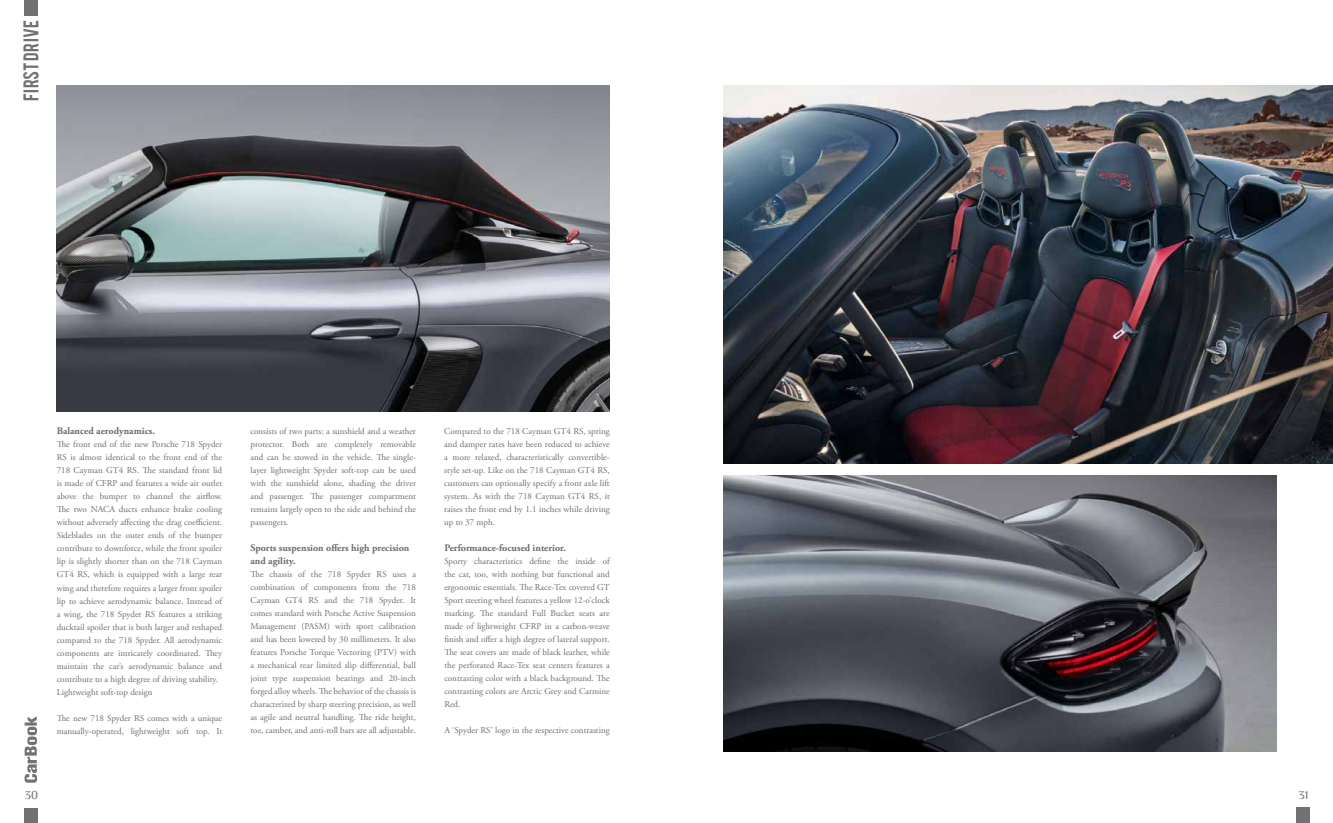
<style>
.page{position:relative;width:1333px;height:823px;background:#fff}
.page>*{position:absolute;margin:0;border:0;box-sizing:border-box;transform-origin:0 0}
.t1{font:16.7px "Bebas";letter-spacing:.02em;color:#717073}
.t2{font:12px "Philosopher";color:#717073}
.t3{font:700 10px/13px "Adobe Garamond Pro";color:#6d6c6f}
.t4{font:9px/13px "Adobe Garamond Pro";color:#6d6c6f;text-align:justify}
</style>
<div class="page">
<svg style="left:25px;top:716px;width:12px;height:66px"></svg>
<div style="left:25px;top:807px;width:13px;height:15px;background:#717073"></div>
<div style="left:1296px;top:807px;width:14px;height:15px;background:#717073"></div>
<img style="left:57px;top:85px;width:552px;height:326px">
<div style="left:25px;top:0;width:13px;height:15px;background:#717073"></div>
<img style="left:723px;top:85px;width:609px;height:378px">
<img style="left:723px;top:475px;width:553px;height:276px">
<h1 class="t1" style="left:19px;top:101px;width:82px;rotate:-90deg">First Drive</h1>
<p class="t3" style="left:57px;top:424px;width:100px">Balanced aerodynamics.</p>
<p class="t4" style="left:57px;top:438px;width:167px;text-align:left">The front end of the new Porsche 718 Spyder RS is almost identical to the front end of the 718 Cayman GT4 RS. The standard front lid is made of CFRP and features a wide air outlet above the bumper to channel the airflow.<br>The two NACA ducts enhance brake cooling without adversely affecting the drag coefficient.<br>Sideblades on the outer ends of the bumper contribute to downforce, while the front spoiler lip is slightly shorter than on the 718 Cayman GT4 RS, which is equipped with a large rear wing and therefore requires a larger front spoiler lip to achieve aerodynamic balance. Instead of a wing, the 718 Spyder RS features a striking ducktail spoiler that is both larger and reshaped compared to the 718 Spyder. All aerodynamic components are intricately coordinated. They maintain the car’s aerodynamic balance and contribute to a high degree of driving stability.<br>Lightweight soft-top design</p>
<p class="t4" style="left:57px;top:711px;width:167px">The new 718 Spyder RS comes with a unique manually-operated, lightweight soft top. It</p>
<p class="t4" style="left:250px;top:424px;width:167px">consists of two parts: a sunshield and a weather protector. Both are completely removable and can be stowed in the vehicle. The single&shy;layer lightweight Spyder soft-top can be used with the sunshield alone, shading the driver and passenger. The passenger compartment remains largely open to the side and behind the passengers.</p>
<p class="t3" style="left:250px;top:541px;width:160px">Sports suspension offers high precision and agility.</p>
<p class="t4" style="left:250px;top:567px;width:167px">The chassis of the 718 Spyder RS uses a combination of components from the 718<br>Cayman GT4 RS and the 718 Spyder. It comes standard with Porsche Active Suspension Management (PASM) with sport calibration and has been lowered by 30 millimeters. It also features Porsche Torque Vectoring (PTV) with a mechanical rear limited slip differential, ball joint type suspension bearings and 20-inch forged alloy wheels. The behavior of the chassis is characterized by sharp steering precision, as well as agile and neutral handling. The ride height, toe, camber, and anti-roll bars are all adjustable.</p>
<p class="t4" style="left:444px;top:424px;width:167px">Compared to the 718 Cayman GT4 RS, spring and damper rates have been reduced to achieve a more relaxed, characteristically convertible&shy;style set-up. Like on the 718 Cayman GT4 RS, customers can optionally specify a front axle lift system. As with the 718 Cayman GT4 RS, it raises the front end by 1.1 inches while driving up to 37 mph.</p>
<p class="t3" style="left:444px;top:541px;width:123px">Performance-focused interior.</p>
<p class="t4" style="left:444px;top:554px;width:167px">Sporty characteristics define the inside of the car, too, with nothing but functional and ergonomic essentials. The Race-Tex covered GT Sport steering wheel features a yellow 12-o’clock marking. The standard Full Bucket seats are made of lightweight CFRP in a carbon-weave finish and offer a high degree of lateral support.<br>The seat covers are made of black leather, while the perforated Race-Tex seat centers features a contrasting color with a black background. The contrasting colors are Arctic Grey and Carmine Red.</p>
<p class="t4" style="left:444px;top:723px;width:167px">A ‘Spyder RS’ logo in the respective contrasting</p>
<h2 class="t2" style="left:25px;top:788px;width:15px">30</h2>
<h2 class="t2" style="left:1298px;top:788px;width:12px">31</h2>
</div>
